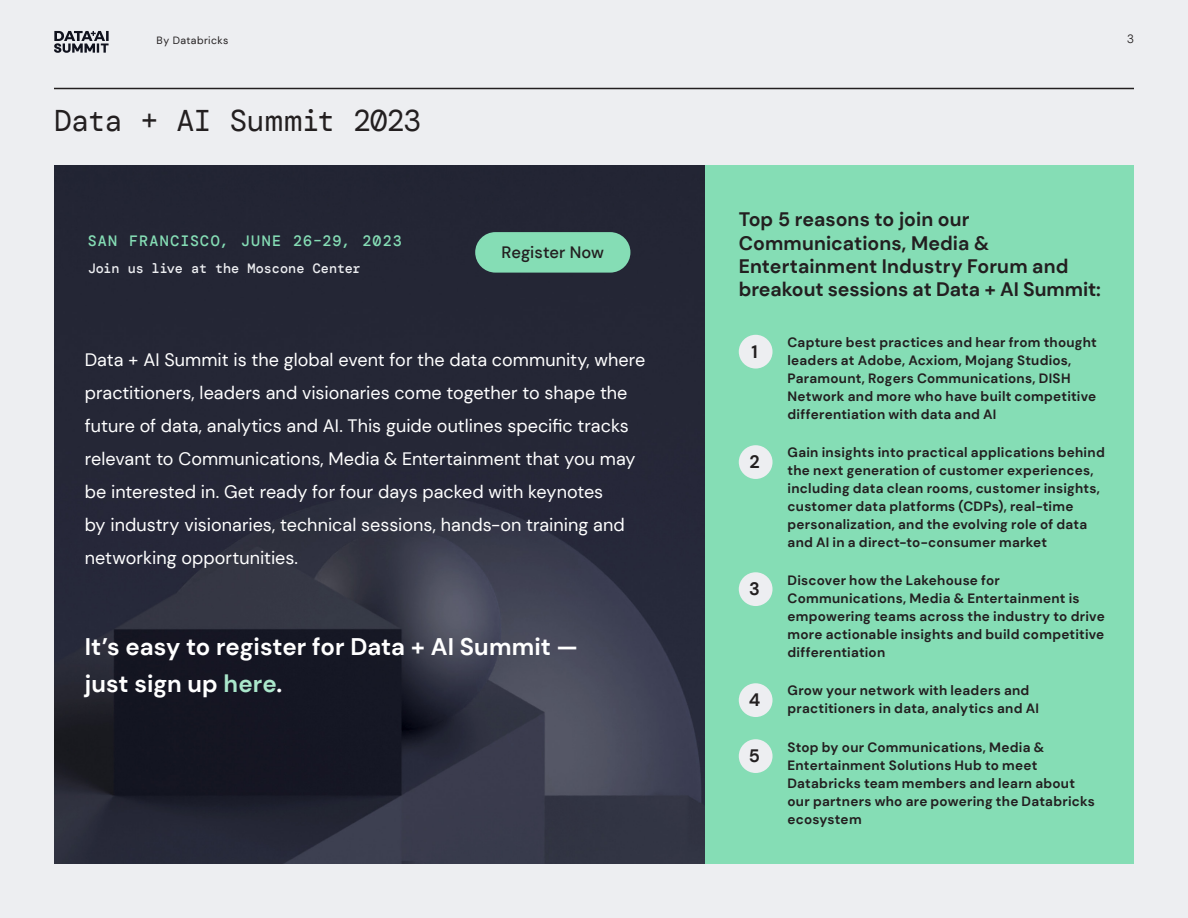
<style>
.page{position:relative;width:1188px;height:918px;background:#edeef1}
.page>*{position:absolute;margin:0;border:0;box-sizing:border-box;transform-origin:0 0}
.Mono_Headline_-_20{font:30px "DM Mono";letter-spacing:-.035em;color:#231f20}
.Standard_P_-_10{font:700 24px/37.5px "DM Sans";color:#fff}
.Mono_Headline_-_20-2{font:700 19.5px/23.4px "DM Sans";color:#231f20}
.Standard_P_-_10-2{font:18px/33px "DM Sans";color:#fff}
.t1{font:700 18px "DM Sans";color:#231f20}
.Standard_P_-_10-3{font:500 16.5px "DM Sans";color:#231f20}
.Mono_Body_-_8{font:500 15px "DM Mono";letter-spacing:.08em;color:#85ddb5}
.Standard_P_-_10-4{font:700 13.5px/18px "DM Sans";letter-spacing:.015em;color:#231f20}
.Mono_Body_-_8-2{font:500 13.5px "DM Mono";letter-spacing:-.01em;color:#edeef1}
.t2{font:300 12px "DM Mono";color:#231f20}
.t3{font:10.5px "DM Sans";letter-spacing:.04em;color:#231f20}
.s1{color:#aae7cb}
</style>
<div class="page">
<div style="left:54px;top:166px;width:1080px;height:698px;background:#85ddb5"></div>
<hr style="left:54px;top:88px;width:1080px;height:1px;background:#231f20">
<div style="left:739px;top:335px;width:34px;height:34px;background:#edeef1;border-radius:50%"></div>
<div style="left:739px;top:445px;width:34px;height:34px;background:#edeef1;border-radius:50%"></div>
<div style="left:739px;top:572px;width:34px;height:34px;background:#edeef1;border-radius:50%"></div>
<div style="left:739px;top:683px;width:34px;height:34px;background:#edeef1;border-radius:50%"></div>
<div style="left:739px;top:739px;width:34px;height:34px;background:#edeef1;border-radius:50%"></div>
<img style="left:54px;top:166px;width:650px;height:698px">
<div style="left:475px;top:232px;width:155px;height:41px;background:#85ddb5;border-radius:20px"></div>
<svg style="left:54px;top:31px;width:55px;height:22px"></svg>
<p class="t3" style="left:157px;top:34px;width:73px">By Databricks</p>
<p class="t2" style="left:1127px;top:31px;width:9px">3</p>
<p class="Mono_Headline_-_20" style="left:54px;top:102px;width:369px">Data + AI Summit 2023</p>
<p class="Mono_Body_-_8" style="left:88px;top:232px;width:315px">SAN FRANCISCO, JUNE 26–29, 2023</p>
<p class="Mono_Body_-_8-2" style="left:88px;top:260px;width:274px">Join us live at the Moscone Center</p>
<p class="Standard_P_-_10-3" style="left:502px;top:242px;width:104px">Register Now</p>
<p class="Standard_P_-_10-2" style="left:85px;top:343px;width:562px">Data + AI Summit is the global event for the data community, where practitioners, leaders and visionaries come together to shape the future of data, analytics and AI. This guide outlines specific tracks relevant to Communications, Media &amp; Entertainment that you may be interested in. Get ready for four days packed with keynotes<br>by industry visionaries, technical sessions, hands-on training and networking opportunities.</p>
<p class="Standard_P_-_10" style="left:85px;top:628px;width:494px">It’s easy to register for Data + AI Summit — just sign up <span class="s1">here</span>.</p>
<p class="Mono_Headline_-_20-2" style="left:739px;top:208px;width:364px">Top 5 reasons to join our<br>Communications, Media &amp;<br>Entertainment Industry Forum and breakout sessions at Data + AI Summit:</p>
<p class="t1" style="left:751px;top:340px;width:8px">1</p>
<p class="t1" style="left:749px;top:450px;width:12px">2</p>
<p class="t1" style="left:749px;top:578px;width:12px">3</p>
<p class="t1" style="left:749px;top:689px;width:13px">4</p>
<p class="t1" style="left:749px;top:744px;width:13px">5</p>
<p class="Standard_P_-_10-4" style="left:788px;top:333px;width:311px">Capture best practices and hear from thought leaders at Adobe, Acxiom, Mojang Studios, Paramount, Rogers Communications, DISH Network and more who have built competitive differentiation with data and AI</p>
<p class="Standard_P_-_10-4" style="left:788px;top:443px;width:319px">Gain insights into practical applications behind the next generation of customer experiences, including data clean rooms, customer insights, customer data platforms (CDPs), real-time personalization, and the evolving role of data and AI in a direct-to-consumer market</p>
<p class="Standard_P_-_10-4" style="left:788px;top:571px;width:319px">Discover how the Lakehouse for Communications, Media &amp; Entertainment is empowering teams across the industry to drive more actionable insights and build competitive differentiation</p>
<p class="Standard_P_-_10-4" style="left:788px;top:682px;width:253px">Grow your network with leaders and practitioners in data, analytics and AI</p>
<p class="Standard_P_-_10-4" style="left:788px;top:738px;width:309px">Stop by our Communications, Media &amp; Entertainment Solutions Hub to meet Databricks team members and learn about our partners who are powering the Databricks ecosystem</p>
</div>
